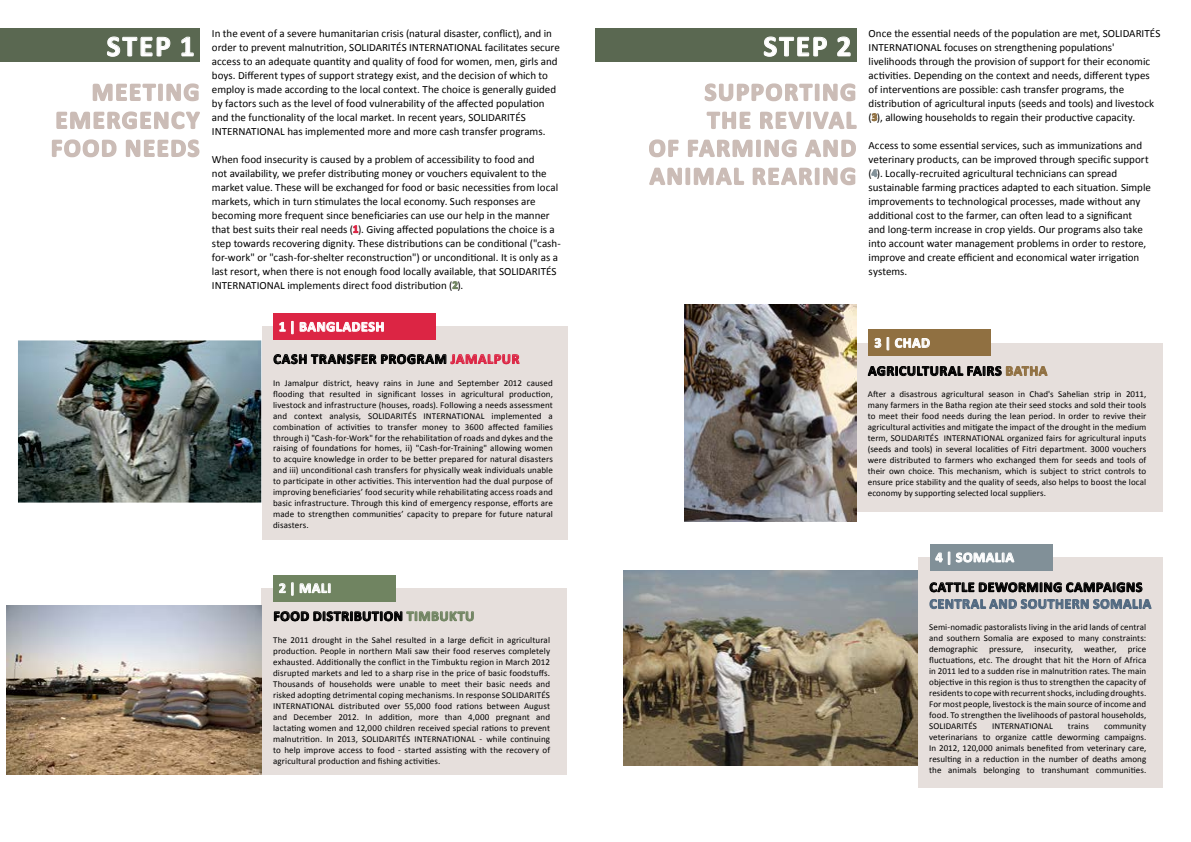
<style>
.page{position:relative;width:1191px;height:842px;background:#fff}
.page>*{position:absolute;margin:0;border:0;box-sizing:border-box;transform-origin:0 0}
.t1{font:700 29.4px "Calibri";letter-spacing:.065em;color:#fff}
.t2{font:700 25px/28px "Calibri";letter-spacing:.065em;color:#cbbcb6;text-align:justify}
.t3{font:700 14px "Calibri";letter-spacing:.04em;color:#000}
.t4{font:700 14px "Calibri";letter-spacing:.04em;color:#fff}
.t5{font:700 14px "Calibri";letter-spacing:.035em;color:#506880}
.t6{font:700 14px "Calibri";color:#907041}
.t7{font:700 14px "Calibri";color:#708461}
.t8{font:11px/14px "Calibri";color:#000}
.t9{font:9px/11px "Calibri";letter-spacing:.01em;color:#000;text-align:justify}
.s1{font-weight:700;color:#dc2544}
.s2{font-weight:700;color:#708461}
.s3{color:#dc2544}
.s4{color:#708461}
.s5{font-weight:700;color:#907041}
.s6{font-weight:700;color:#819098}
</style>
<div class="page">
<div style="left:746px;top:343px;width:416px;height:168px;background:#e6dfdc"></div>
<div style="left:918px;top:557px;width:244px;height:230px;background:#e6dfdc"></div>
<div style="left:595px;top:28px;width:261px;height:34px;background:#5a6851"></div>
<svg style="left:763px;top:36px;width:64px;height:21px"></svg>
<svg style="left:837px;top:36px;width:14px;height:21px"></svg>
<svg style="left:649px;top:83px;width:208px;height:103px"></svg>
<svg style="left:871px;top:113px;width:6px;height:8px"></svg>
<svg style="left:871px;top:169px;width:6px;height:8px"></svg>
<svg style="left:867px;top:366px;width:180px;height:10px"></svg>
<svg style="left:929px;top:582px;width:222px;height:27px"></svg>
<div style="left:868px;top:330px;width:123px;height:26px;background:#907041"></div>
<div style="left:930px;top:544px;width:122px;height:26px;background:#819098"></div>
<svg style="left:874px;top:337px;width:56px;height:13px"></svg>
<svg style="left:935px;top:551px;width:79px;height:14px"></svg>
<img style="left:685px;top:305px;width:171px;height:216px">
<img style="left:624px;top:571px;width:294px;height:194px">
<div style="left:261px;top:327px;width:306px;height:213px;background:#e6dfdc"></div>
<div style="left:261px;top:588px;width:306px;height:187px;background:#e6dfdc"></div>
<div style="left:0;top:28px;width:200px;height:34px;background:#5a6851"></div>
<svg style="left:107px;top:36px;width:64px;height:21px"></svg>
<svg style="left:181px;top:36px;width:13px;height:21px"></svg>
<svg style="left:51px;top:83px;width:149px;height:75px"></svg>
<svg style="left:353px;top:225px;width:5px;height:8px"></svg>
<svg style="left:452px;top:281px;width:6px;height:8px"></svg>
<svg style="left:273px;top:354px;width:247px;height:10px"></svg>
<div style="left:273px;top:314px;width:163px;height:26px;background:#dc2544"></div>
<svg style="left:279px;top:320px;width:105px;height:14px"></svg>
<svg style="left:274px;top:611px;width:199px;height:10px"></svg>
<div style="left:273px;top:575px;width:122px;height:26px;background:#708461"></div>
<svg style="left:279px;top:582px;width:52px;height:14px"></svg>
<img style="left:18px;top:340px;width:243px;height:163px">
<img style="left:7px;top:605px;width:254px;height:170px">
<h1 class="t1" style="left:107px;top:27px;width:89px">STEP 1</h1>
<h2 class="t2" style="left:51px;top:78px;width:150px;text-indent:41px">MEETING EMERGENCY FOOD</h2>
<h2 class="t2" style="left:125px;top:134px;width:33px">NEEDS</h2>
<p class="t8" style="left:212px;top:26px;width:349px">In the event of a severe humanitarian crisis (natural disaster, conflict), and in order to prevent malnutrition, SOLIDARITÉS INTERNATIONAL facilitates secure access to an adequate quantity and quality of food for women, men, girls and boys. Different types of support strategy exist, and the decision of which to employ is made according to the local context. The choice is generally guided by factors such as the level of food vulnerability of the affected population and the functionality of the local market. In recent years, SOLIDARITÉS INTERNATIONAL has implemented more and more cash transfer programs.</p>
<p class="t8" style="left:212px;top:152px;width:350px">When food insecurity is caused by a problem of accessibility to food and<br>not availability, we prefer distributing money or vouchers equivalent to the market value. These will be exchanged for food or basic necessities from local markets, which in turn stimulates the local economy. Such responses are becoming more frequent since beneficiaries can use our help in the manner that best suits their real needs (<span class="s1">1</span>). Giving affected populations the choice is a step towards recovering dignity. These distributions can be conditional ("cash&shy;for-work" or "cash-for-shelter reconstruction") or unconditional. It is only as a last resort, when there is not enough food locally available, that SOLIDARITÉS INTERNATIONAL implements direct food distribution (<span class="s2">2</span>).</p>
<h3 class="t4" style="left:279px;top:318px;width:105px">1 | BANGLADESH</h3>
<h3 class="t3" style="left:273px;top:350px;width:223px">CASH TRANSFER PROGRAM <span class="s3">JAMALPUR</span></h3>
<p class="t9" style="left:273px;top:377px;width:281px">In Jamalpur district, heavy rains in June and September 2012 caused flooding that resulted in significant losses in agricultural production, livestock and infrastructure (houses, roads). Following a needs assessment and context analysis, SOLIDARITÉS INTERNATIONAL implemented a combination of activities to transfer money to 3600 affected families through i) "Cash-for-Work" for the rehabilitation of roads and dykes and the raising of foundations for homes, ii) "Cash-for-Training" allowing women to acquire knowledge in order to be better prepared for natural disasters and iii) unconditional cash transfers for physically weak individuals unable to participate in other activities. This intervention had the dual purpose of improving beneficiaries’ food security while rehabilitating access roads and basic infrastructure. Through this kind of emergency response, efforts are made to strengthen communities’ capacity to prepare for future natural disasters.</p>
<h3 class="t4" style="left:279px;top:579px;width:54px">2 | MALI</h3>
<h3 class="t3" style="left:273px;top:607px;width:143px">FOOD DISTRIBUTION <span class="s4">TIMB</span></h3>
<h3 class="t7" style="left:439px;top:607px;width:36px">UKTU</h3>
<p class="t9" style="left:273px;top:634px;width:278px">The 2011 drought in the Sahel resulted in a large deficit in agricultural production. People in northern Mali saw their food reserves completely exhausted. Additionally the conflict in the Timbuktu region in March 2012 disrupted markets and led to a sharp rise in the price of basic foodstuffs.<br>Thousands of households were unable to meet their basic needs and risked adopting detrimental coping mechanisms. In response SOLIDARITÉS INTERNATIONAL distributed over 55,000 food rations between August and December 2012. In addition, more than 4,000 pregnant and lactating women and 12,000 children received special rations to prevent malnutrition. In 2013, SOLIDARITÉS INTERNATIONAL - while continuing to help improve access to food - started assisting with the recovery of agricultural production and fishing activities.</p>
<h1 class="t1" style="left:763px;top:27px;width:89px">STEP 2</h1>
<h2 class="t2" style="left:704px;top:78px;width:153px">SUPPORTING<br>THE</h2>
<h2 class="t2" style="left:649px;top:106px;width:209px;text-indent:110px">REVIVAL OF FARMING AND ANIMAL REARING</h2>
<p class="t8" style="left:868px;top:26px;width:293px">Once the essential needs of the population are met, SOLIDARITÉS INTERNATIONAL focuses on strengthening populations' livelihoods through the provision of support for their economic activities. Depending on the context and needs, different types of interventions are possible: cash transfer programs, the distribution of agricultural inputs (seeds and tools) and livestock (<span class="s5">3</span>), allowing households to regain their productive capacity.</p>
<p class="t8" style="left:868px;top:138px;width:284px">Access to some essential services, such as immunizations and veterinary products, can be improved through specific support (<span class="s6">4</span>). Locally-recruited agricultural technicians can spread sustainable farming practices adapted to each situation. Simple improvements to technological processes, made without any additional cost to the farmer, can often lead to a significant and long-term increase in crop yields. Our programs also take into account water management problems in order to restore, improve and create efficient and economical water irrigation systems.</p>
<h3 class="t4" style="left:874px;top:334px;width:48px">3 | CHAD</h3>
<h3 class="t3" style="left:868px;top:362px;width:107px">AGRICULTURAL FAIRS</h3>
<h3 class="t6" style="left:1005px;top:362px;width:43px">BATH A</h3>
<p class="t9" style="left:868px;top:389px;width:280px">After a disastrous agricultural season in Chad's Sahelian strip in 2011, many farmers in the Batha region ate their seed stocks and sold their tools to meet their food needs during the lean period. In order to revive their agricultural activities and mitigate the impact of the drought in the medium term, SOLIDARITÉS INTERNATIONAL organized fairs for agricultural inputs (seeds and tools) in several localities of Fitri department. 3000 vouchers were distributed to farmers who exchanged them for seeds and tools of their own choice. This mechanism, which is subject to strict controls to ensure price stability and the quality of seeds, also helps to boost the local economy by supporting selected local suppliers.</p>
<h3 class="t4" style="left:935px;top:548px;width:80px">4 | SOMALIA</h3>
<h3 class="t3" style="left:929px;top:578px;width:89px">CATTLE DEWORMING</h3>
<h3 class="t3" style="left:1066px;top:578px;width:10px">CAMPAIGNS</h3>
<h3 class="t5" style="left:929px;top:595px;width:101px">CE NTRAL AND SOUTHER</h3>
<h3 class="t5" style="left:1080px;top:595px;width:73px">N SOMALIA</h3>
<p class="t9" style="left:929px;top:622px;width:219px">Semi-nomadic pastoralists living in the arid lands of central and southern Somalia are exposed to many constraints: demographic pressure, insecurity, weather, price fluctuations, etc. The drought that hit the Horn of Africa in 2011 led to a sudden rise in malnutrition rates. The main objective in this region is thus to strengthen the capacity of residents to cope with recurrent shocks, including droughts.<br>For most people, livestock is the main source of income and food. To strengthen the livelihoods of pastoral households, SOLIDARITÉS</p>
<p class="t9" style="left:929px;top:721px;width:219px;text-indent:175px">community veterinarians to organize cattle deworming campaigns.<br>In 2012, 120,000 animals benefited from veterinary care, resulting in a reduction in the number of deaths among the animals belonging to transhumant communities.</p>
<p class="t9" style="left:992px;top:721px;width:62px">INTERNATIONAL</p>
<p class="t9" style="left:1068px;top:721px;width:23px">trains</p>
</div>
